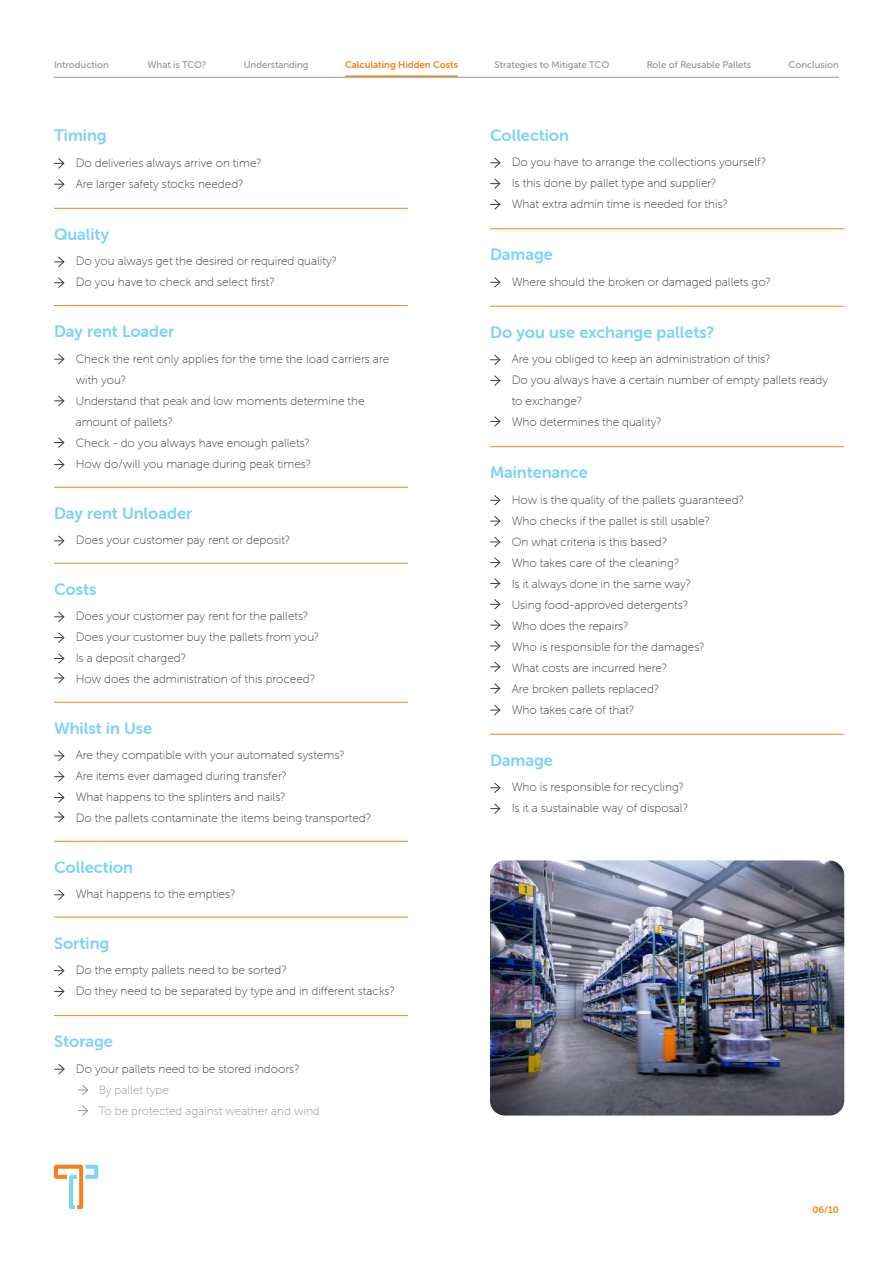
<style>
.page{position:relative;width:893px;height:1263px;background:#fff}
.page>*{position:absolute;margin:0;border:0;box-sizing:border-box;transform-origin:0 0}
.t1{font:16.5px "Museo Sans Rounded 700";color:#7cd3f6}
.t2{font:12px/21px "Museo Sans Rounded 100";color:#3e3e3f}
.t3{font:12px/21px "Museo Sans Rounded 100";color:#949699}
.t4{font:9.75px "Museo Sans Rounded 500";color:#949699}
.t5{font:9.75px "Museo Sans Rounded 700";color:#f58220}
</style>
<div class="page">
<svg style="left:54px;top:1165px;width:44px;height:44px"></svg>
<hr style="left:54px;top:77px;width:785px;height:1px;background:#949699">
<hr style="left:345px;top:75px;width:113px;height:2px;background:#f58221">
<svg style="left:55px;top:158px;width:10px;height:11px"></svg>
<svg style="left:55px;top:354px;width:10px;height:11px"></svg>
<svg style="left:55px;top:535px;width:10px;height:11px"></svg>
<svg style="left:55px;top:179px;width:10px;height:11px"></svg>
<svg style="left:55px;top:277px;width:10px;height:11px"></svg>
<svg style="left:491px;top:178px;width:10px;height:11px"></svg>
<svg style="left:491px;top:375px;width:10px;height:11px"></svg>
<svg style="left:491px;top:516px;width:10px;height:11px"></svg>
<svg style="left:491px;top:536px;width:10px;height:11px"></svg>
<svg style="left:491px;top:578px;width:10px;height:11px"></svg>
<svg style="left:491px;top:599px;width:10px;height:11px"></svg>
<svg style="left:491px;top:620px;width:10px;height:11px"></svg>
<svg style="left:491px;top:640px;width:10px;height:11px"></svg>
<svg style="left:491px;top:661px;width:10px;height:11px"></svg>
<svg style="left:491px;top:683px;width:10px;height:11px"></svg>
<svg style="left:491px;top:705px;width:10px;height:11px"></svg>
<svg style="left:491px;top:803px;width:10px;height:11px"></svg>
<svg style="left:491px;top:199px;width:10px;height:11px"></svg>
<svg style="left:491px;top:416px;width:10px;height:11px"></svg>
<svg style="left:491px;top:557px;width:10px;height:11px"></svg>
<svg style="left:55px;top:632px;width:10px;height:11px"></svg>
<svg style="left:55px;top:771px;width:10px;height:11px"></svg>
<svg style="left:55px;top:653px;width:10px;height:11px"></svg>
<svg style="left:55px;top:792px;width:10px;height:11px"></svg>
<svg style="left:55px;top:672px;width:10px;height:12px"></svg>
<svg style="left:55px;top:811px;width:10px;height:11px"></svg>
<svg style="left:55px;top:395px;width:10px;height:11px"></svg>
<svg style="left:55px;top:437px;width:10px;height:11px"></svg>
<svg style="left:55px;top:459px;width:10px;height:11px"></svg>
<svg style="left:55px;top:256px;width:10px;height:11px"></svg>
<svg style="left:491px;top:157px;width:10px;height:11px"></svg>
<svg style="left:491px;top:354px;width:10px;height:11px"></svg>
<svg style="left:491px;top:495px;width:10px;height:11px"></svg>
<svg style="left:491px;top:782px;width:10px;height:11px"></svg>
<svg style="left:491px;top:277px;width:10px;height:11px"></svg>
<svg style="left:55px;top:611px;width:10px;height:11px"></svg>
<svg style="left:55px;top:750px;width:10px;height:11px"></svg>
<svg style="left:55px;top:889px;width:10px;height:11px"></svg>
<svg style="left:55px;top:986px;width:10px;height:11px"></svg>
<svg style="left:55px;top:965px;width:10px;height:11px"></svg>
<svg style="left:55px;top:1064px;width:10px;height:11px"></svg>
<svg style="left:78px;top:1084px;width:10px;height:11px"></svg>
<svg style="left:78px;top:1105px;width:10px;height:11px"></svg>
<hr style="left:54px;top:208px;width:354px;height:1px;background:#f58220">
<hr style="left:490px;top:306px;width:354px;height:1px;background:#f58220">
<hr style="left:490px;top:446px;width:354px;height:1px;background:#f58220">
<hr style="left:490px;top:734px;width:354px;height:1px;background:#f58220">
<hr style="left:490px;top:228px;width:354px;height:1px;background:#f58220">
<hr style="left:54px;top:563px;width:354px;height:1px;background:#f58220">
<hr style="left:54px;top:702px;width:354px;height:1px;background:#f58220">
<hr style="left:54px;top:917px;width:354px;height:1px;background:#f58220">
<hr style="left:54px;top:1015px;width:354px;height:1px;background:#f58220">
<hr style="left:54px;top:841px;width:354px;height:1px;background:#f58220">
<hr style="left:54px;top:305px;width:354px;height:1px;background:#f58220">
<hr style="left:54px;top:487px;width:354px;height:1px;background:#f58220">
<img style="left:490px;top:860px;width:354px;height:255px">
<p class="t4" style="left:54px;top:59px;width:56px">Introduction</p>
<p class="t4" style="left:148px;top:59px;width:60px">What is TCO?</p>
<p class="t4" style="left:244px;top:59px;width:66px">Understanding</p>
<p class="t5" style="left:345px;top:59px;width:114px">Calculating Hidden Costs</p>
<p class="t4" style="left:495px;top:59px;width:116px">Strategies to Mitigate TCO</p>
<p class="t4" style="left:647px;top:59px;width:106px">Role of Reusable Pallets</p>
<p class="t4" style="left:789px;top:59px;width:52px">Conclusion</p>
<h1 class="t1" style="left:54px;top:126px;width:54px">Timing</h1>
<p class="t2" style="left:76px;top:152px;width:187px">Do deliveries always arrive on time?<br>Are larger safety stocks needed?</p>
<h1 class="t1" style="left:54px;top:225px;width:57px">Quality</h1>
<p class="t2" style="left:76px;top:251px;width:262px">Do you always get the desired or required quality?<br>Do you have to check and select first?</p>
<h1 class="t1" style="left:54px;top:322px;width:122px">Day rent Loader</h1>
<p class="t2" style="left:76px;top:348px;width:315px">Check the rent only applies for the time the load carriers are with you?<br>Understand that peak and low moments determine the amount of pallets?<br>Check - do you always have enough pallets?<br>How do/will you manage during peak times?</p>
<h1 class="t1" style="left:54px;top:504px;width:140px">Day rent Unloader</h1>
<p class="t2" style="left:76px;top:530px;width:216px">Does your customer pay rent or deposit?</p>
<h1 class="t1" style="left:54px;top:580px;width:44px">Costs</h1>
<p class="t2" style="left:76px;top:606px;width:245px">Does your customer pay rent for the pallets?<br>Does your customer buy the pallets from you?<br>Is a deposit charged?<br>How does the administration of this proceed?</p>
<h1 class="t1" style="left:54px;top:719px;width:100px">Whilst in Use</h1>
<p class="t2" style="left:76px;top:745px;width:297px">Are they compatible with your automated systems?<br>Are items ever damaged during transfer?<br>What happens to the splinters and nails?<br>Do the pallets contaminate the items being transported?</p>
<h1 class="t1" style="left:54px;top:858px;width:81px">Collection</h1>
<p class="t2" style="left:76px;top:884px;width:161px">What happens to the empties?</p>
<h1 class="t1" style="left:54px;top:934px;width:57px">Sorting</h1>
<p class="t2" style="left:76px;top:959px;width:320px">Do the empty pallets need to be sorted?<br>Do they need to be separated by type and in different stacks?</p>
<h1 class="t1" style="left:54px;top:1032px;width:60px">Storage</h1>
<p class="t2" style="left:76px;top:1058px;width:225px">Do your pallets need to be stored indoors?</p>
<p class="t3" style="left:99px;top:1079px;width:223px">By pallet type<br>To be protected against weather and wind</p>
<h1 class="t1" style="left:490px;top:126px;width:81px">Collection</h1>
<p class="t2" style="left:512px;top:152px;width:256px">Do you have to arrange the collections yourself?<br>Is this done by pallet type and supplier?<br>What extra admin time is needed for this?</p>
<h1 class="t1" style="left:490px;top:245px;width:64px">Damage</h1>
<p class="t2" style="left:512px;top:271px;width:260px">Where should the broken or damaged pallets go?</p>
<h1 class="t1" style="left:490px;top:323px;width:226px">Do you use exchange pallets?</h1>
<p class="t2" style="left:512px;top:349px;width:318px">Are you obliged to keep an administration of this?<br>Do you always have a certain number of empty pallets ready to exchange?<br>Who determines the quality?</p>
<h1 class="t1" style="left:490px;top:463px;width:99px">Maintenance</h1>
<p class="t2" style="left:512px;top:489px;width:233px">How is the quality of the pallets guaranteed?<br>Who checks if the pallet is still usable?<br>On what criteria is this based?<br>Who takes care of the cleaning?<br>Is it always done in the same way?<br>Using food-approved detergents?<br>Who does the repairs?<br>Who is responsible for the damages?<br>What costs are incurred here?<br>Are broken pallets replaced?<br>Who takes care of that?</p>
<h1 class="t1" style="left:490px;top:751px;width:64px">Damage</h1>
<p class="t2" style="left:512px;top:777px;width:178px">Who is responsible for recycling?<br>Is it a sustainable way of disposal?</p>
<p class="t5" style="left:812px;top:1204px;width:28px">06/10</p>
</div>
